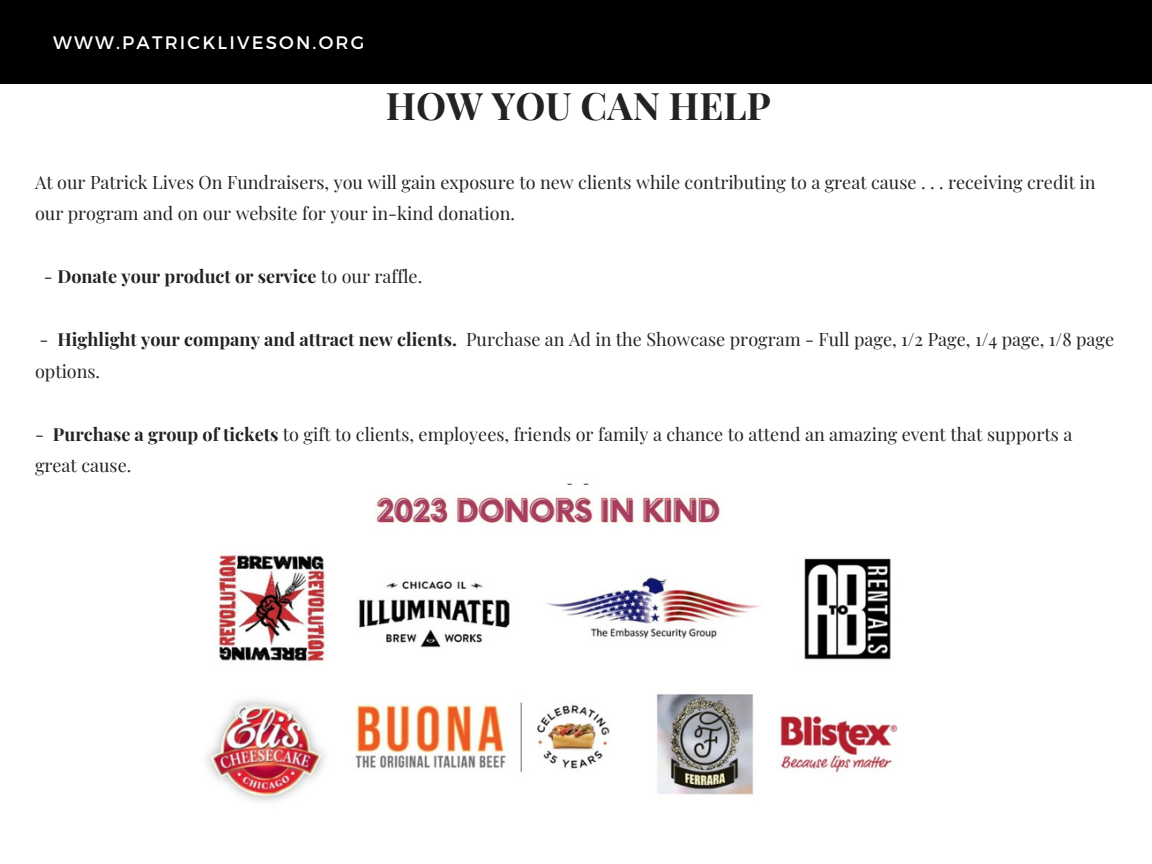
<style>
.page{position:relative;width:1152px;height:864px;background:#fff}
.page>*{position:absolute;margin:0;border:0;box-sizing:border-box;transform-origin:0 0}
.t1{font:700 37.95px "Playfair Display";color:#222}
.t2{font:18.15px "Montserrat";letter-spacing:.12em;color:#fff}
.t3{font:18px/31.5px "Playfair Display";color:#222}
.t4{font:700 18px "Playfair Display";color:#222}
.s1{font-weight:400}
.s2{font-weight:700}
</style>
<div class="page">
<div style="left:0;top:0;width:1152px;height:83px;background:#000"></div>
<img style="left:206px;top:483px;width:692px;height:319px">
<p class="t2" style="left:53px;top:30px;width:313px">WWW.PATRICKLIVESON.ORG</p>
<p class="t1" style="left:386px;top:79px;width:387px">HOW YOU CAN HELP</p>
<p class="t3" style="left:35px;top:166px;width:1062px">At our Patrick Lives On Fundraisers, you will gain exposure to new clients while contributing to a great cause . . . receiving credit in our program and on our website for your in-kind donation.</p>
<p class="t4" style="left:44px;top:264px;width:380px"><span class="s1">-</span> Donate your product or service <span class="s1">to our raffle.</span></p>
<p class="t3" style="left:35px;top:323px;width:1081px">- <span class="s2">Highlight your company and attract new clients.</span> Purchase an Ad in the Showcase program - Full page, 1/2 Page, 1/4 page, 1/8 page options.</p>
<p class="t3" style="left:35px;top:418px;width:1039px">- <span class="s2">Purchase a group of tickets</span> to gift to clients, employees, friends or family a chance to attend an amazing event that supports a great cause.</p>
</div>
